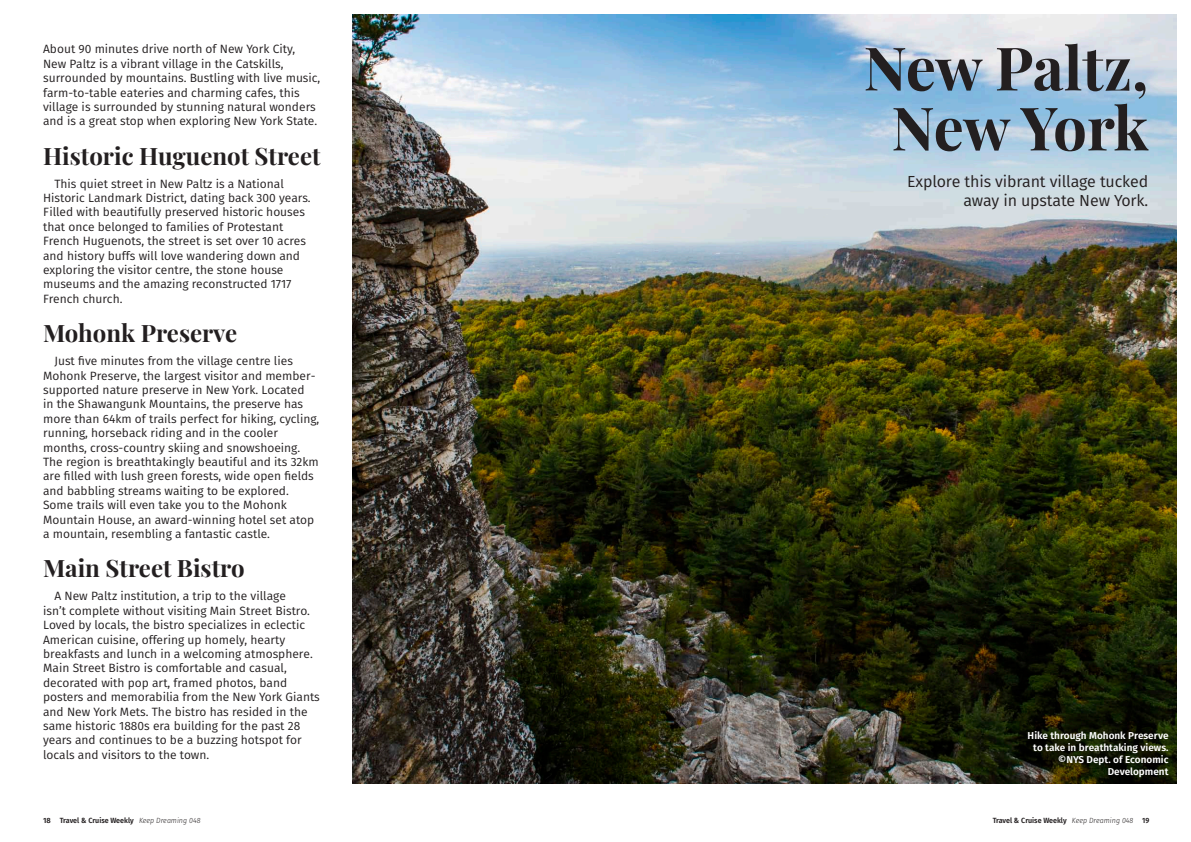
<style>
.page{position:relative;width:1191px;height:842px;background:#fff}
.page>*{position:absolute;margin:0;border:0;box-sizing:border-box;transform-origin:0 0}
.TCW_title{font:700 60px/60px "Playfair Display";letter-spacing:-.01em;color:#231f20;text-align:center}
.TCW_mini_head{font:700 24px "Playfair Display";color:#231f20}
.TCW_precede{font:16px/19.2px "Fira Sans";letter-spacing:-.01em;color:#231f20;text-align:right}
.TCW_body_with_indent{font:12px/14.4px "Fira Sans";color:#231f20}
.TCW_body{font:12px/14.4px "Fira Sans";color:#231f20}
.TCW_caption{font:600 10px/12px "Fira Sans";color:#fff;text-align:right}
.t1{font:600 7.5px "Fira Sans";color:#231f20}
.t2{font:600 7.5px "Fira Sans";color:#231f20;scale:.95 1}
.s1{font-weight:300;font-style:italic}
</style>
<div class="page">
<img style="left:352px;top:14px;width:824px;height:769px">
<p class="TCW_body" style="left:43px;top:42px;width:279px">About 90 minutes drive north of New York City, New Paltz is a vibrant village in the Catskills, surrounded by mountains. Bustling with live music, farm-to-table eateries and charming cafes, this village is surrounded by stunning natural wonders and is a great stop when exploring New York State.</p>
<p class="TCW_mini_head" style="left:43px;top:137px;width:279px">Historic Huguenot Street</p>
<p class="TCW_body_with_indent" style="left:43px;top:176px;width:269px;text-indent:11px">This quiet street in New Paltz is a National Historic Landmark District, dating back 300 years.<br>Filled with beautifully preserved historic houses that once belonged to families of Protestant French Huguenots, the street is set over 10 acres and history buffs will love wandering down and exploring the visitor centre, the stone house museums and the amazing reconstructed 1717<br>French church.</p>
<p class="TCW_mini_head" style="left:43px;top:314px;width:196px">Mohonk Preserve</p>
<p class="TCW_body_with_indent" style="left:43px;top:353px;width:278px;text-indent:11px">Just five minutes from the village centre lies Mohonk Preserve, the largest visitor and member&shy;supported nature preserve in New York. Located<br>in the Shawangunk Mountains, the preserve has more than 64km of trails perfect for hiking, cycling, running, horseback riding and in the cooler months, cross-country skiing and snowshoeing.<br>The region is breathtakingly beautiful and its 32km are filled with lush green forests, wide open fields and babbling streams waiting to be explored.<br>Some trails will even take you to the Mohonk Mountain House, an award-winning hotel set atop a mountain, resembling a fantastic castle.</p>
<p class="TCW_mini_head" style="left:43px;top:549px;width:203px">Main Street Bistro</p>
<p class="TCW_body_with_indent" style="left:43px;top:589px;width:278px;text-indent:11px">A New Paltz institution, a trip to the village<br>isn’t complete without visiting Main Street Bistro.<br>Loved by locals, the bistro specializes in eclectic American cuisine, offering up homely, hearty breakfasts and lunch in a welcoming atmosphere.<br>Main Street Bistro is comfortable and casual, decorated with pop art, framed photos, band posters and memorabilia from the New York Giants and New York Mets. The bistro has resided in the same historic 1880s era building for the past 28 years and continues to be a buzzing hotspot for locals and visitors to the town.</p>
<p class="TCW_title" style="left:863px;top:33px;width:286px">New Paltz,<br>New York</p>
<p class="TCW_precede" style="left:907px;top:171px;width:243px">Explore this vibrant village tucked away in upstate New York.</p>
<p class="TCW_caption" style="left:1027px;top:729px;width:142px">Hike through Mohonk Preserve to take in breathtaking views. ©NYS Dept. of Economic<br>Development</p>
<p class="t1" style="left:43px;top:814px;width:159px">18 Travel &amp; Cruise Weekly <span class="s1">Keep Dreaming 048</span></p>
<p class="t2" style="left:993px;top:814px;width:166px">Travel &amp; Cruise Weekly <span class="s1">Keep Dreaming 048</span> 19</p>
</div>
